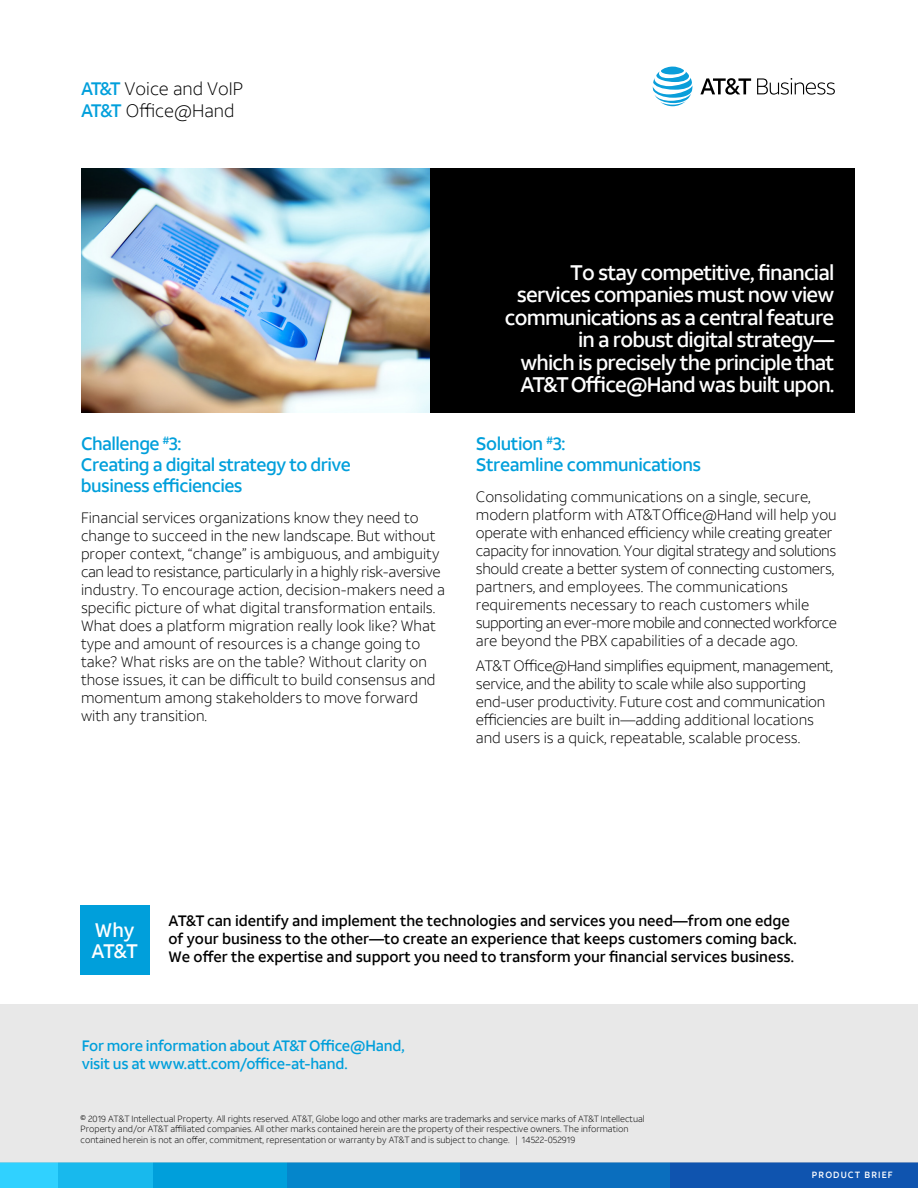
<style>
.page{position:relative;width:918px;height:1188px;background:#fff}
.page>*{position:absolute;margin:0;border:0;box-sizing:border-box;transform-origin:0 0}
.t1{font:500 21px/22.5px "ATT Aleck Sans";letter-spacing:-.04em;color:#fff;text-align:right}
.t2{font:500 19.5px/21px "ATT Aleck Sans";color:#fff}
.t3{font:500 18px/21px "ATT Aleck Sans";letter-spacing:-.03em;color:#009fdb}
.t4{font:300 18px/23px "ATT Aleck Sans";color:#000}
.t5{font:300 15px/18px "ATT Aleck Sans";color:#000}
.t6{font:300 15px/18px "ATT Aleck Sans";letter-spacing:-.02em;color:#000}
.t7{font:500 15px/18px "ATT Aleck Sans";letter-spacing:-.005em;color:#000}
.t8{font:500 15px/18px "ATT Aleck Sans";letter-spacing:-.015em;color:#009fdb}
.t9{font:300 9px/10.5px "ATT Aleck Sans";color:#000}
.t10{font:500 9px "ATT Aleck Sans";letter-spacing:.12em;color:#fff}
.s1{font-weight:500;color:#009fdb}
</style>
<div class="page">
<svg style="left:653px;top:67px;width:39px;height:39px"></svg>
<svg style="left:700px;top:78px;width:51px;height:17px"></svg>
<svg style="left:757px;top:78px;width:78px;height:17px"></svg>
<div style="left:669px;top:1163px;width:249px;height:25px;background:#0f54af"></div>
<div style="left:459px;top:1163px;width:211px;height:25px;background:#0a6ebe"></div>
<div style="left:287px;top:1163px;width:172px;height:25px;background:#0586cb"></div>
<div style="left:153px;top:1163px;width:134px;height:25px;background:#009fdb"></div>
<div style="left:57px;top:1163px;width:96px;height:25px;background:#18b9ed"></div>
<div style="left:0;top:1162px;width:57px;height:26px;background:#30d1ff"></div>
<img style="left:82px;top:168px;width:348px;height:245px">
<div style="left:0;top:1004px;width:918px;height:158px;background:#e8e8e8"></div>
<div style="left:80px;top:905px;width:69px;height:69px;background:#009fdb"></div>
<div style="left:430px;top:168px;width:425px;height:245px;background:#000"></div>
<p class="t4" style="left:81px;top:77px;width:164px"><span class="s1">AT&amp;T</span> Voice and VoIP<br><span class="s1">AT&amp;T</span> Office@Hand</p>
<p class="t3" style="left:81px;top:433px;width:271px">Challenge <sup>#</sup>3:<br>Creating a digital strategy to drive business efficiencies</p>
<p class="t5" style="left:81px;top:509px;width:365px">Financial services organizations know they need to change to succeed in the new landscape. But without proper context, “change” is ambiguous, and ambiguity can lead to resistance, particularly in a highly risk-aversive industry. To encourage action, decision-makers need a specific picture of what digital transformation entails.<br>What does a platform migration really look like? What type and amount of resources is a change going to take? What risks are on the table? Without clarity on those issues, it can be difficult to build consensus and momentum among stakeholders to move forward with any transition.</p>
<h1 class="t1" style="left:505px;top:261px;width:331px">To stay competitive, financial services companies must now view communications as a central feature in a robust digital strategy—<br>which is precisely the principle that AT&amp;T Office@Hand was built upon.</h1>
<p class="t3" style="left:476px;top:433px;width:227px">Solution <sup>#</sup>3:<br>Streamline communications</p>
<p class="t5" style="left:476px;top:488px;width:363px">Consolidating communications on a single, secure, modern platform with AT&amp;T Office@Hand will help you operate with enhanced efficiency while creating greater capacity for innovation. Your digital strategy and solutions should create a better system of connecting customers, partners, and employees. The communications requirements necessary to reach customers while supporting an ever-more mobile and connected workforce are beyond the PBX capabilities of a decade ago.</p>
<p class="t6" style="left:476px;top:657px;width:359px">AT&amp;T Office@Hand simplifies equipment, management, service, and the ability to scale while also supporting end-user productivity. Future cost and communication efficiencies are built in—adding additional locations and users is a quick, repeatable, scalable process.</p>
<h2 class="t2" style="left:92px;top:919px;width:48px">Why<br>AT&amp;T</h2>
<p class="t7" style="left:169px;top:912px;width:630px">AT&amp;T can identify and implement the technologies and services you need—from one edge of your business to the other—to create an experience that keeps customers coming back.<br>We offer the expertise and support you need to transform your financial services business.</p>
<p class="t8" style="left:82px;top:1037px;width:324px">For more information about AT&amp;T Office@Hand, visit us at www.att.com/office-at-hand.</p>
<p class="t9" style="left:81px;top:1114px;width:566px">© 2019 AT&amp;T Intellectual Property. All rights reserved. AT&amp;T, Globe logo and other marks are trademarks and service marks of AT&amp;T Intellectual<br>Property and/or AT&amp;T affiliated companies. All other marks contained herein are the property of their respective owners. The information contained herein is not an offer, commitment, representation or warranty by AT&amp;T and is subject to change. | 14522-052919</p>
<p class="t10" style="left:812px;top:1169px;width:82px">PRODUCT BRIEF</p>
</div>
